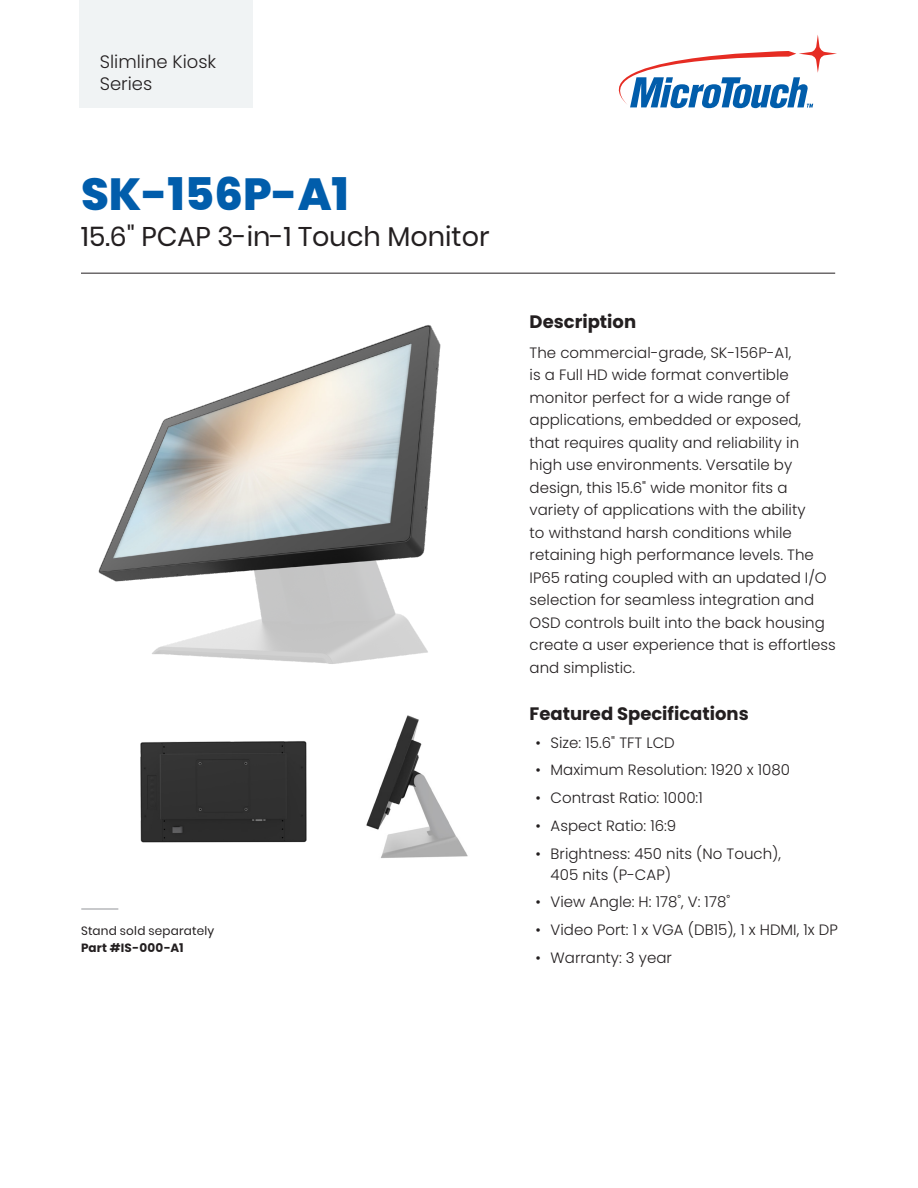
<style>
.page{position:relative;width:918px;height:1188px;background:#fff}
.page>*{position:absolute;margin:0;border:0;box-sizing:border-box;transform-origin:0 0}
.Product_Model{font:800 45px "Poppins";color:#015dab}
.Product_Type{font:27px "Poppins";color:#231f20}
.Body_Head{font:700 18px "Poppins";color:#231f20}
.Series{font:300 18px/22.5px "Poppins";color:#231f20}
.Body{font:300 15px/22.5px "Poppins";color:#231f20}
.Small_Text{font:12px "Poppins";letter-spacing:.02em;color:#231f20}
.Small_Text-2{font:700 12px "Poppins";letter-spacing:.02em;color:#231f20}
</style>
<div class="page">
<div style="left:80px;top:0;width:173px;height:108px;background:#f0f3f4"></div>
<svg style="left:618px;top:35px;width:219px;height:73px"></svg>
<hr style="left:81px;top:273px;width:754px;height:1px;background:#231f20">
<hr style="left:81px;top:909px;width:37px;height:1px;background:#939598">
<img style="left:98px;top:325px;width:343px;height:339px">
<img style="left:140px;top:741px;width:167px;height:102px">
<img style="left:366px;top:715px;width:102px;height:143px">
<p class="Series" style="left:100px;top:50px;width:118px">Slimline Kiosk<br>Series</p>
<p class="Product_Model" style="left:81px;top:168px;width:270px">SK-156P-A1</p>
<p class="Product_Type" style="left:81px;top:221px;width:410px">15.6" PCAP 3-in-1 Touch Monitor</p>
<p class="Small_Text" style="left:81px;top:924px;width:135px">Stand sold separately</p>
<p class="Small_Text-2" style="left:81px;top:940px;width:104px">Part #IS-000-A1</p>
<p class="Body_Head" style="left:530px;top:312px;width:108px">Description</p>
<p class="Body" style="left:530px;top:341px;width:308px">The commercial-grade, SK-156P-A1,<br>is a Full HD wide format convertible monitor perfect for a wide range of applications, embedded or exposed,<br>that requires quality and reliability in<br>high use environments. Versatile by design, this 15.6" wide monitor fits a variety of applications with the ability<br>to withstand harsh conditions while retaining high performance levels. The IP65 rating coupled with an updated I/O selection for seamless integration and OSD controls built into the back housing create a user experience that is effortless and simplistic.</p>
<p class="Body_Head" style="left:530px;top:703px;width:221px">Featured Specifications</p>
<p class="Body" style="left:536px;top:731px;width:141px">• Size: 15.6" TFT LCD</p>
<p class="Body" style="left:536px;top:759px;width:256px">• Maximum Resolution: 1920 x 1080</p>
<p class="Body" style="left:536px;top:787px;width:169px">• Contrast Ratio: 1000:1</p>
<p class="Body" style="left:536px;top:815px;width:142px">• Aspect Ratio: 16:9</p>
<p class="Body" style="left:551px;top:843px;width:232px;line-height:21px;text-indent:-15px">• Brightness: 450 nits (No Touch),<br>405 nits (P-CAP)</p>
<p class="Body" style="left:536px;top:891px;width:196px">• View Angle: H: 178˚, V: 178˚</p>
<p class="Body" style="left:536px;top:919px;width:304px">• Video Port: 1 x VGA (DB15), 1 x HDMI, 1x DP</p>
<p class="Body" style="left:536px;top:947px;width:138px">• Warranty: 3 year</p>
</div>
